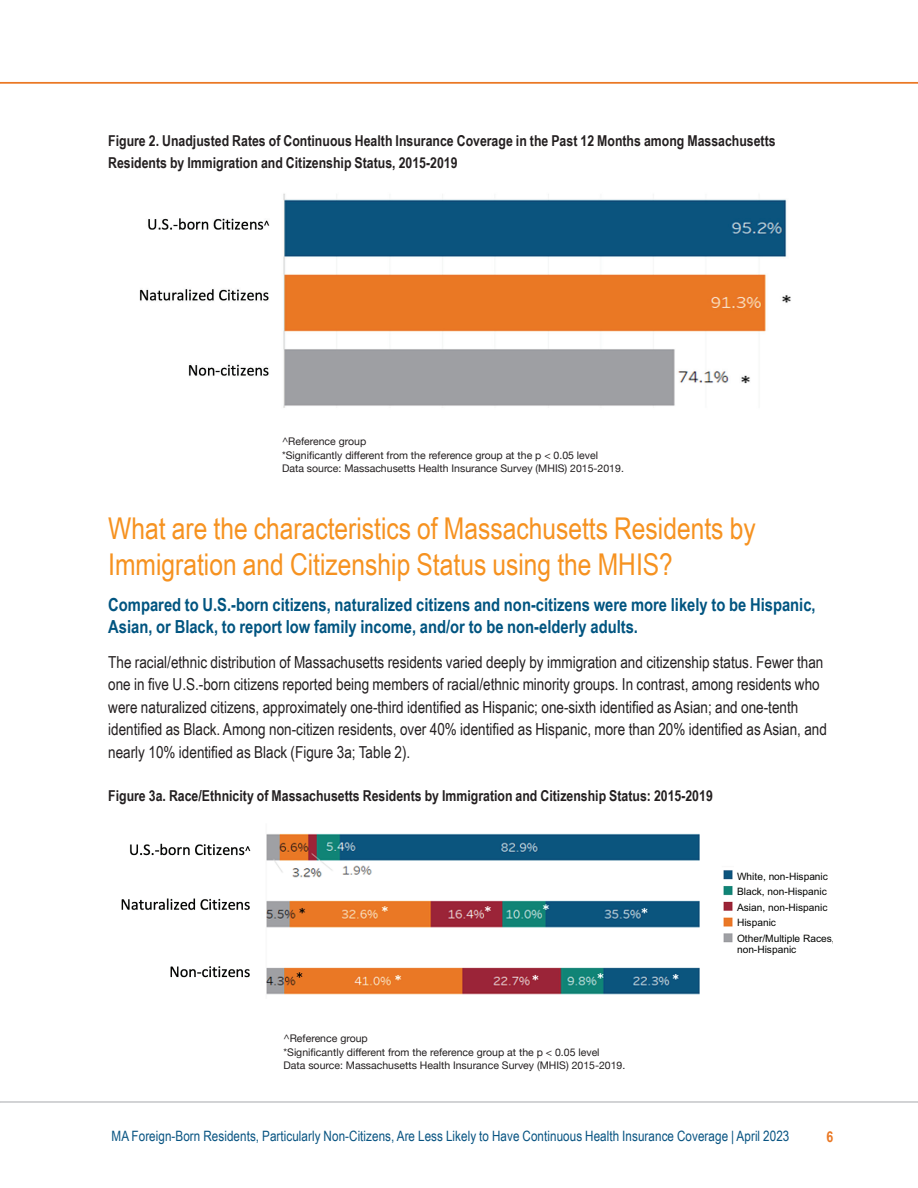
<style>
.page{position:relative;width:918px;height:1188px;background:#fff}
.page>*{position:absolute;margin:0;border:0;box-sizing:border-box;transform-origin:0 0}
.t1{font:30px/36px "Arial Narrow";color:#f69220}
.t2{font:700 18px/22.5px "Arial Narrow";color:#005480}
.t3{font:16.5px/22.5px "Arial Narrow";color:#231f20}
.t4{font:700 15px/22.5px "Arial Narrow";color:#231f20}
.t5{font:700 15px "Arial Narrow";color:#ea7824}
.t6{font:14.25px "Arial Narrow";letter-spacing:.005em;color:#085482}
.t7{font:10.5px/13.5px "Helvetica Neue";color:#231f20}
.t8{font:10.2px/15.6px "Arial";color:#040503}
</style>
<div class="page">
<div style="left:0;top:1101px;width:918px;height:2px;border:1px solid #d1d2d4"></div>
<div style="left:0;top:82px;width:918px;height:2px;border:1px solid #ea7824"></div>
<img style="left:139px;top:193px;width:652px;height:215px">
<img style="left:121px;top:833px;width:612px;height:162px">
<p class="t4" style="left:108px;top:129px;width:669px">Figure 2. Unadjusted Rates of Continuous Health Insurance Coverage in the Past 12 Months among Massachusetts<br>Residents by Immigration and Citizenship Status, 2015-2019</p>
<p class="t7" style="left:282px;top:436px;width:343px">^Reference group<br>*Significantly different from the reference group at the p &lt; 0.05 level<br>Data source: Massachusetts Health Insurance Survey (MHIS) 2015-2019.</p>
<h1 class="t1" style="left:108px;top:510px;width:649px">What are the characteristics of Massachusetts Residents by<br>Immigration and Citizenship Status using the MHIS?</h1>
<p class="t2" style="left:108px;top:592px;width:709px">Compared to U.S.-born citizens, naturalized citizens and non-citizens were more likely to be Hispanic,<br>Asian, or Black, to report low family income, and/or to be non-elderly adults.</p>
<p class="t3" style="left:108px;top:650px;width:720px">The racial/ethnic distribution of Massachusetts residents varied deeply by immigration and citizenship status. Fewer than one in five U.S.-born citizens reported being members of racial/ethnic minority groups. In contrast, among residents who were naturalized citizens, approximately one-third identified as Hispanic; one-sixth identified as Asian; and one-tenth identified as Black. Among non-citizen residents, over 40% identified as Hispanic, more than 20% identified as Asian, and nearly 10% identified as Black (Figure 3a; Table 2).</p>
<p class="t4" style="left:108px;top:784px;width:606px">Figure 3a. Race/Ethnicity of Massachusetts Residents by Immigration and Citizenship Status: 2015-2019</p>
<p class="t7" style="left:284px;top:1032px;width:343px">^Reference group<br>*Significantly different from the reference group at the p &lt; 0.05 level<br>Data source: Massachusetts Health Insurance Survey (MHIS) 2015-2019.</p>
<p class="t8" style="left:737px;top:868px;width:99px">White, non-Hispanic<br>Black, non-Hispanic<br>Asian, non-Hispanic<br>Hispanic<br>Other/Multiple Races,</p>
<p class="t8" style="left:737px;top:942px;width:61px">non-Hispanic</p>
<p class="t6" style="left:112px;top:1126px;width:679px">MA Foreign-Born Residents, Particularly Non-Citizens, Are Less Likely to Have Continuous Health Insurance Coverage | April 2023</p>
<p class="t5" style="left:826px;top:1125px;width:8px">6</p>
</div>
